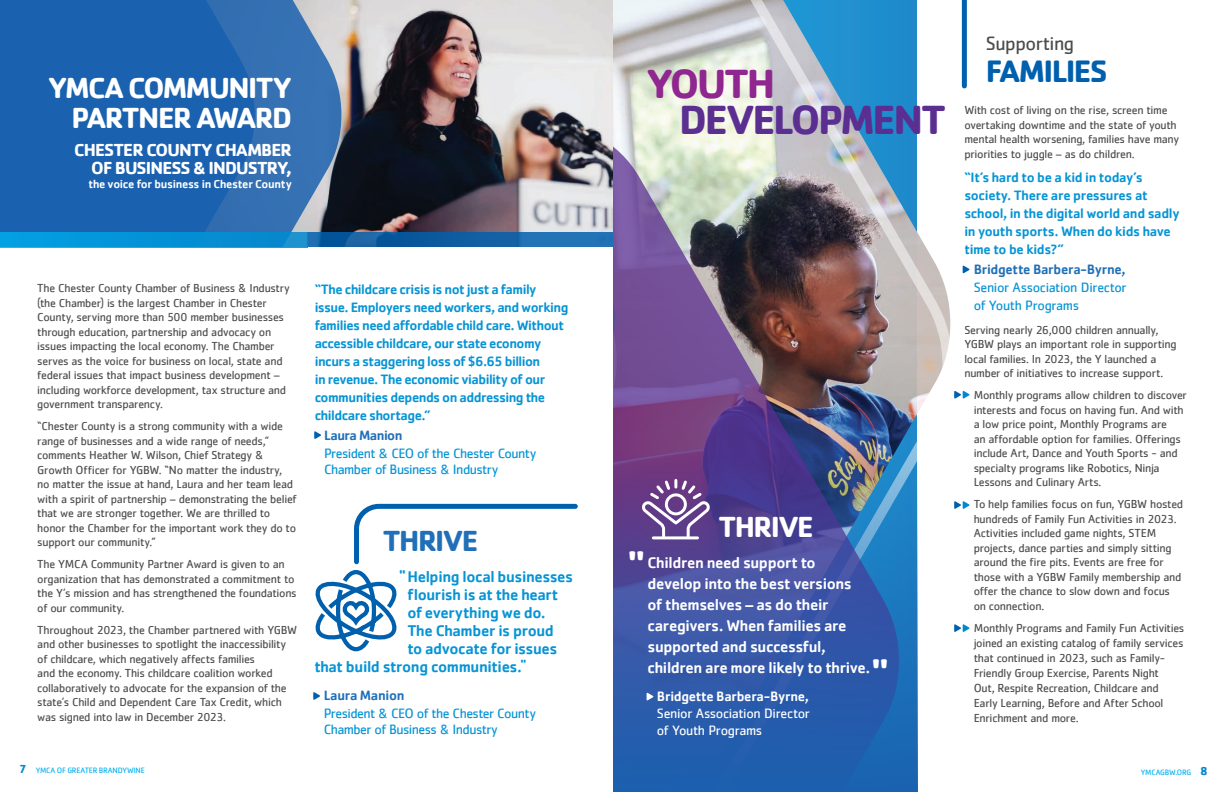
<style>
.page{position:relative;width:1224px;height:792px;background:#fff}
.page>*{position:absolute;margin:0;border:0;box-sizing:border-box;transform-origin:0 0}
.t1{font:500 48px "Cachet";color:#fff}
.t2{font:700 42px "Cachet";letter-spacing:-.055em;color:#5b2e91}
.t3{font:700 42px "Cachet";letter-spacing:-.055em;color:#90268f}
.t4{font:700 32px "Cachet";letter-spacing:-.05em;color:#0160ae}
.t5{font:700 30px/30px "Cachet";letter-spacing:-.05em;color:#fff;text-align:right}
.t6{font:700 30px "Cachet";letter-spacing:-.055em;color:#206fb8}
.t7{font:20px "Cachet";letter-spacing:-.025em;color:#4b4c4d}
.t8{font:700 18px/18px "Cachet";letter-spacing:-.045em;color:#fff;text-align:right}
.t9{font:500 18px "Cachet";color:#0694d5}
.t10{font:500 16px/21px "Cachet";letter-spacing:-.025em;color:#fff}
.t11{font:500 16px "Cachet";letter-spacing:-.025em;color:#0694d5}
.t12{font:500 14px/18px "Cachet";letter-spacing:-.035em;color:#0694d5}
.t13{font:14px/16px "Cachet";letter-spacing:-.04em;color:#0694d5}
.t14{font:500 14px "Cachet";letter-spacing:-.02em;color:#206fb8}
.t15{font:14px/17px "Cachet";letter-spacing:-.025em;color:#fff}
.t16{font:500 14px "Cachet";letter-spacing:-.02em;color:#fff}
.t17{font:12px/14.5px "Cachet";letter-spacing:-.025em;color:#4b4c4d}
.t18{font:500 12px "Cachet";letter-spacing:-.025em;color:#fff}
.t19{font:8px "Cachet";letter-spacing:-.025em;color:#00aeef}
.s1{font-weight:700;font-size:12px;color:#0089cf}
</style>
<div class="page">
<svg style="left:612px;top:0;width:339px;height:453px"></svg>
<img style="left:612px;top:121px;width:287px;height:332px">
<svg style="left:613px;top:453px;width:305px;height:339px;background:#3759a5"></svg>
<div style="left:962px;top:0;width:5px;height:86px;background:#0160ae"></div>
<svg style="left:954px;top:391px;width:15px;height:8px"></svg>
<svg style="left:963px;top:266px;width:6px;height:7px"></svg>
<svg style="left:954px;top:501px;width:15px;height:8px"></svg>
<svg style="left:954px;top:624px;width:15px;height:8px"></svg>
<svg style="left:641px;top:477px;width:72px;height:62px;background:#7f5f9d"></svg>
<hr style="left:653px;top:536px;width:45px;height:3px;background:#fff">
<svg style="left:647px;top:693px;width:6px;height:7px"></svg>
<img style="left:341px;top:0;width:271px;height:233px">
<svg style="left:255px;top:0;width:86px;height:233px;background:#4d7cb0"></svg>
<svg style="left:0;top:0;width:255px;height:233px;background:#1b62af"></svg>
<div style="left:0;top:247px;width:613px;height:545px;background:#fff"></div>
<svg style="left:315px;top:503px;width:263px;height:149px"></svg>
<svg style="left:307px;top:233px;width:305px;height:14px;background:#1563a6"></svg>
<svg style="left:0;top:233px;width:307px;height:14px;background:#0592d6"></svg>
<svg style="left:314px;top:431px;width:7px;height:8px"></svg>
<svg style="left:313px;top:692px;width:7px;height:8px"></svg>
<h3 class="t5" style="left:48px;top:72px;width:245px">YMCA COMMUNITY<br>PARTNER AWARD</h3>
<h3 class="t8" style="left:74px;top:140px;width:219px">CHESTER COUNTY CHAMBER<br>OF BUSINESS &amp; INDUSTRY,</h3>
<p class="t18" style="left:88px;top:177px;width:205px">the voice for business in Chester County</p>
<p class="t17" style="left:37px;top:281px;width:254px">The Chester County Chamber of Business &amp; Industry (the Chamber) is the largest Chamber in Chester County, serving more than 500 member businesses through education, partnership and advocacy on issues impacting the local economy. The Chamber serves as the voice for business on local, state and federal issues that impact business development – including workforce development, tax structure and government transparency.</p>
<p class="t17" style="left:37px;top:419px;width:261px">“Chester County is a strong community with a wide range of businesses and a wide range of needs,” comments Heather W. Wilson, Chief Strategy &amp; Growth Officer for YGBW. “No matter the industry, no matter the issue at hand, Laura and her team lead with a spirit of partnership – demonstrating the belief that we are stronger together. We are thrilled to honor the Chamber for the important work they do to support our community.”</p>
<p class="t17" style="left:37px;top:557px;width:261px">The YMCA Community Partner Award is given to an organization that has demonstrated a commitment to the Y’s mission and has strengthened the foundations of our community.</p>
<p class="t17" style="left:37px;top:622px;width:261px">Throughout 2023, the Chamber partnered with YGBW and other businesses to spotlight the inaccessibility of childcare, which negatively affects families<br>and the economy. This childcare coalition worked collaboratively to advocate for the expansion of the state’s Child and Dependent Care Tax Credit, which was signed into law in December 2023.</p>
<p class="t19" style="left:19px;top:766px;width:127px"><span class="s1">7</span> YMCA OF GREATER BRANDYWINE</p>
<p class="t12" style="left:315px;top:280px;width:255px">“The childcare crisis is not just a family issue. Employers need workers, and working families need affordable child care. Without accessible childcare, our state economy incurs a staggering loss of $6.65 billion<br>in revenue. The economic viability of our communities depends on addressing the childcare shortage.”</p>
<p class="t14" style="left:324px;top:427px;width:80px">Laura Manion</p>
<p class="t13" style="left:324px;top:445px;width:214px">President &amp; CEO of the Chester County<br>Chamber of Business &amp; Industry</p>
<h3 class="t6" style="left:383px;top:521px;width:97px">THRIVE</h3>
<h3 class="t11" style="left:407px;top:567px;width:167px">Helping local businesses</h3>
<h3 class="t11" style="left:407px;top:585px;width:153px">flourish is at the heart</h3>
<h3 class="t11" style="left:407px;top:603px;width:140px">of everything we do.</h3>
<h3 class="t11" style="left:407px;top:621px;width:148px">The Chamber is proud</h3>
<h3 class="t11" style="left:407px;top:639px;width:152px">to advocate for issues</h3>
<h3 class="t11" style="left:314px;top:657px;width:214px">that build strong communities."</h3>
<p class="t14" style="left:324px;top:687px;width:82px">Laura Manion</p>
<p class="t13" style="left:324px;top:705px;width:214px">President &amp; CEO of the Chester County<br>Chamber of Business &amp; Industry</p>
<h3 class="t9" style="left:399px;top:566px;width:8px">"</h3>
<h3 class="t7" style="left:986px;top:32px;width:90px">Supporting</h3>
<h3 class="t4" style="left:986px;top:51px;width:123px">FAMILIES</h3>
<h2 class="t3" style="left:646px;top:56px;width:130px">YOUTH</h2>
<h2 class="t2" style="left:679px;top:93px;width:268px">DEVELOPMENT</h2>
<p class="t17" style="left:964px;top:103px;width:216px">With cost of living on the rise, screen time overtaking downtime and the state of youth mental health worsening, families have many priorities to juggle – as do children.</p>
<p class="t12" style="left:964px;top:168px;width:217px">“It’s hard to be a kid in today’s society. There are pressures at school, in the digital world and sadly in youth sports. When do kids have time to be kids?”</p>
<p class="t14" style="left:974px;top:260px;width:153px">Bridgette Barbera-Byrne,</p>
<p class="t13" style="left:974px;top:278px;width:155px;line-height:18px">Senior Association Director of Youth Programs</p>
<p class="t17" style="left:964px;top:322px;width:214px">Serving nearly 26,000 children annually, YGBW plays an important role in supporting local families. In 2023, the Y launched a number of initiatives to increase support.</p>
<p class="t17" style="left:974px;top:388px;width:215px">Monthly programs allow children to discover interests and focus on having fun. And with a low price point, Monthly Programs are<br>an affordable option for families. Offerings include Art, Dance and Youth Sports - and specialty programs like Robotics, Ninja Lessons and Culinary Arts.</p>
<p class="t17" style="left:974px;top:497px;width:211px">To help families focus on fun, YGBW hosted hundreds of Family Fun Activities in 2023.<br>Activities included game nights, STEM projects, dance parties and simply sitting around the fire pits. Events are free for those with a YGBW Family membership and offer the chance to slow down and focus on connection.</p>
<p class="t17" style="left:974px;top:620px;width:212px;line-height:15px">Monthly Programs and Family Fun Activities joined an existing catalog of family services that continued in 2023, such as Family-Friendly Group Exercise, Parents Night<br>Out, Respite Recreation, Childcare and Early Learning, Before and After School Enrichment and more.</p>
<h3 class="t5" style="left:718px;top:511px;width:97px">THRIVE</h3>
<h1 class="t1" style="left:628px;top:543px;width:19px">"</h1>
<h3 class="t10" style="left:648px;top:552px;width:224px">Children need support to develop into the best versions of themselves – as do their caregivers. When families are supported and successful, children are more likely to thrive.</h3>
<p class="t16" style="left:657px;top:688px;width:153px">Bridgette Barbera-Byrne,</p>
<p class="t15" style="left:657px;top:705px;width:155px">Senior Association Director of Youth Programs</p>
<h1 class="t1" style="left:871px;top:650px;width:19px">"</h1>
<p class="t19" style="left:1141px;top:768px;width:68px">YMCAGBW.ORG <span class="s1">8</span></p>
</div>
